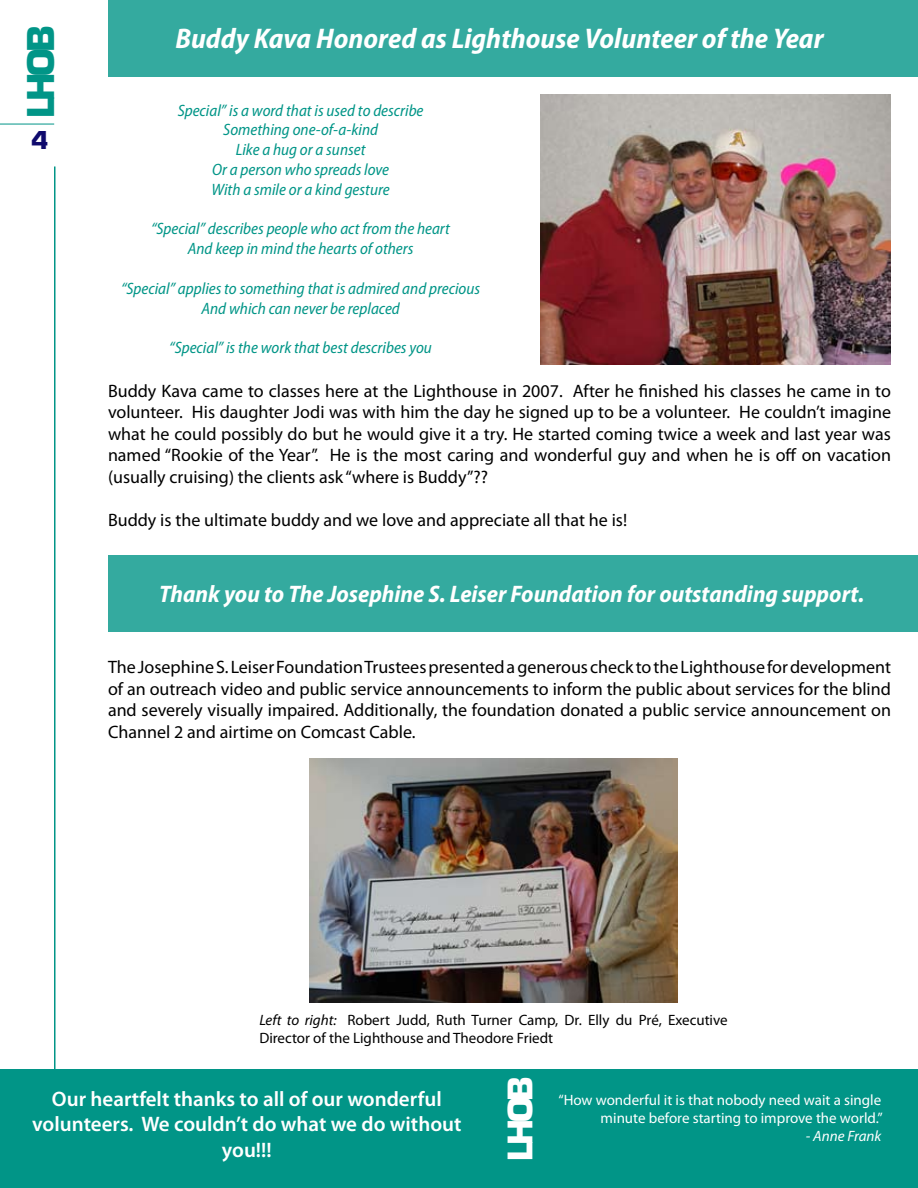
<style>
.page{position:relative;width:918px;height:1188px;background:#fff}
.page>*{position:absolute;margin:0;border:0;box-sizing:border-box;transform-origin:0 0}
.t1{font:700 36px "Eurostile LT Std";color:#019587}
.t2{font:700 33px "Eurostile LT Std";color:#fff}
.t3{font:italic 700 semi-condensed 28.5px "Myriad Pro";color:#fff}
.t4{font:italic 700 semi-condensed 24px "Myriad Pro";color:#fff}
.t5{font:700 24px "Eurostile LT Std";color:#0f0a6d}
.t6{font:600 21px/25.2px "Myriad Pro";color:#fff;text-align:center}
.t7{font:18px/21.6px "Myriad Pro";color:#000;text-align:justify}
.t8{font:italic semi-condensed 16.5px/19.8px "Myriad Pro";color:#019587;text-align:center}
.t9{font:15px/18px "Myriad Pro";color:#000}
.t10{font:15px/18px "Myriad Pro";color:#fff;text-align:right}
.t11{font:italic 15px "Myriad Pro";color:#fff}
.s1{font-style:italic}
</style>
<div class="page">
<hr style="left:54px;top:166px;width:2px;height:995px;background:#019587">
<div style="left:108px;top:0;width:810px;height:76px;background:#34aa9f"></div>
<div style="left:0;top:1070px;width:918px;height:118px;background:#019587"></div>
<img style="left:541px;top:95px;width:350px;height:269px">
<img style="left:310px;top:758px;width:367px;height:244px">
<div style="left:108px;top:555px;width:810px;height:77px;background:#34aa9f"></div>
<hr style="left:0;top:124px;width:54px;height:1px;background:#019587">
<h1 class="t1" style="left:19px;top:118px;width:94px;rotate:-90deg">LHOB</h1>
<h3 class="t5" style="left:31px;top:126px;width:19px">4</h3>
<h3 class="t3" style="left:175px;top:23px;width:650px">Buddy Kava Honored as Lighthouse Volunteer of the Year</h3>
<p class="t8" style="left:178px;top:101px;width:247px">Special” is a word that is used to describe<br>Something one-of-a-kind<br>Like a hug or a sunset<br>Or a person who spreads love<br>With a smile or a kind gesture</p>
<p class="t8" style="left:151px;top:219px;width:300px">“Special” describes people who act from the heart<br>And keep in mind the hearts of others</p>
<p class="t8" style="left:121px;top:279px;width:361px">“Special” applies to something that is admired and precious<br>And which can never be replaced</p>
<p class="t8" style="left:169px;top:338px;width:264px">“Special” is the work that best describes you</p>
<p class="t7" style="left:108px;top:380px;width:785px">Buddy Kava came to classes here at the Lighthouse in 2007. After he finished his classes he came in to volunteer. His daughter Jodi was with him the day he signed up to be a volunteer. He couldn’t imagine what he could possibly do but he would give it a try. He started coming twice a week and last year was named “Rookie of the Year”. He is the most caring and wonderful guy and when he is off on vacation (usually cruising) the clients ask “where is Buddy”??</p>
<p class="t7" style="left:108px;top:509px;width:521px">Buddy is the ultimate buddy and we love and appreciate all that he is!</p>
<h3 class="t4" style="left:159px;top:581px;width:707px">Thank you to The Josephine S. Leiser Foundation for outstanding support.</h3>
<p class="t7" style="left:108px;top:656px;width:785px">The Josephine S. Leiser Foundation Trustees presented a generous check to the Lighthouse for development of an outreach video and public service announcements to inform the public about services for the blind and severely visually impaired. Additionally, the foundation donated a public service announcement on Channel 2 and airtime on Comcast Cable.</p>
<p class="t9" style="left:259px;top:1011px;width:470px"><span class="s1">Left to right:</span> Robert Judd, Ruth Turner Camp, Dr. Elly du Pré, Executive<br>Director of the Lighthouse and Theodore Friedt</p>
<p class="t6" style="left:32px;top:1086px;width:431px">Our heartfelt thanks to all of our wonderful volunteers. We couldn’t do what we do without you!!!</p>
<h2 class="t2" style="left:500px;top:1161px;width:86px;rotate:-90deg">LHOB</h2>
<p class="t10" style="left:558px;top:1090px;width:326px">“How wonderful it is that nobody need wait a single minute before starting to improve the world.”</p>
<p class="t11" style="left:806px;top:1126px;width:77px">- Anne Frank</p>
</div>
